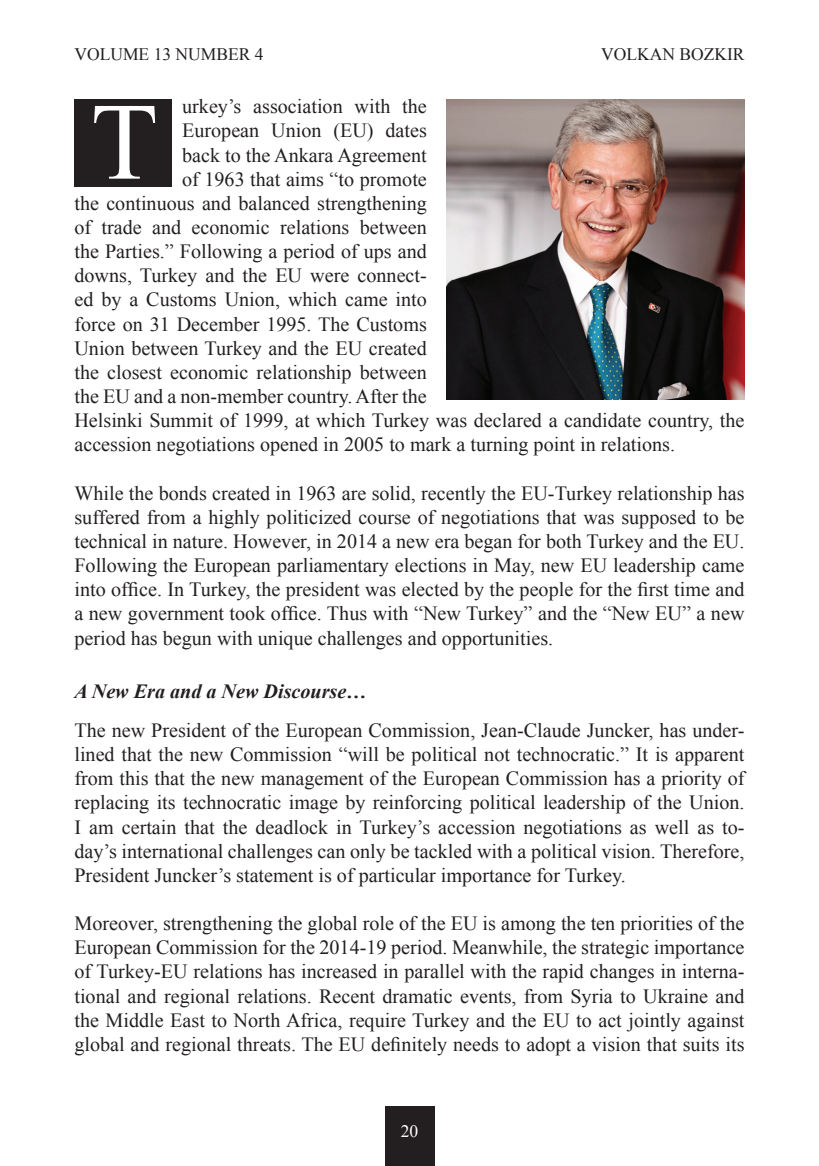
<style>
.page{position:relative;width:819px;height:1166px;background:#fff}
.page>*{position:absolute;margin:0;border:0;box-sizing:border-box;transform-origin:0 0}
.Quotes{font:109.73px "Times New Roman";color:#fff}
.t1{font:20.12px/24.2px "Times New Roman";color:#231f20;text-align:justify}
.t2{font:italic 700 20.12px "Times New Roman";color:#231f20}
.t3{font:17.5px "Times New Roman";color:#231f20}
.t4{font:17.5px "Times New Roman";color:#fff}
</style>
<div class="page">
<div style="left:384px;top:1106px;width:50px;height:60px;background:#231f20"></div>
<div style="left:74px;top:99px;width:98px;height:88px;background:#231f20"></div>
<img style="left:446px;top:99px;width:298px;height:300px">
<p class="t3" style="left:74px;top:42px;width:191px">VOLUME 13 NUMBER 4</p>
<p class="t3" style="left:601px;top:42px;width:145px">VOLKAN BOZKIR</p>
<p class="t1" style="left:182px;top:94px;width:246px">urkey’s association with the</p>
<p class="t1" style="left:182px;top:118px;width:246px">European Union (EU) dates</p>
<p class="t1" style="left:182px;top:142px;width:246px">back to the Ankara Agreement</p>
<p class="t1" style="left:182px;top:166px;width:246px">of 1963 that aims “to promote</p>
<p class="t1" style="left:74px;top:191px;width:354px">the continuous and balanced strengthening</p>
<p class="t1" style="left:74px;top:215px;width:354px">of trade and economic relations between</p>
<p class="t1" style="left:74px;top:239px;width:354px">the Parties.” Following a period of ups and</p>
<p class="t1" style="left:74px;top:263px;width:354px">downs, Turkey and the EU were connect-</p>
<p class="t1" style="left:74px;top:287px;width:354px">ed by a Customs Union, which came into</p>
<p class="t1" style="left:74px;top:311px;width:354px">force on 31 December 1995. The Customs</p>
<p class="t1" style="left:74px;top:336px;width:354px">Union between Turkey and the EU created</p>
<p class="t1" style="left:74px;top:360px;width:354px">the closest economic relationship between</p>
<p class="t1" style="left:74px;top:384px;width:354px">the EU and a non-member country. After the</p>
<p class="t1" style="left:74px;top:408px;width:671px">Helsinki Summit of 1999, at which Turkey was declared a candidate country, the</p>
<p class="t1" style="left:74px;top:432px;width:602px">accession negotiations opened in 2005 to mark a turning point in relations.</p>
<p class="t1" style="left:74px;top:480px;width:671px">While the bonds created in 1963 are solid, recently the EU-Turkey relationship has suffered from a highly politicized course of negotiations that was supposed to be technical in nature. However, in 2014 a new era began for both Turkey and the EU.<br>Following the European parliamentary elections in May, new EU leadership came into office. In Turkey, the president was elected by the people for the first time and a new government took office. Thus with “New Turkey” and the “New EU” a new period has begun with unique challenges and opportunities.</p>
<p class="t2" style="left:74px;top:677px;width:293px">A New Era and a New Discourse…</p>
<p class="t1" style="left:74px;top:718px;width:671px">The new President of the European Commission, Jean-Claude Juncker, has under&shy;lined that the new Commission “will be political not technocratic.” It is apparent from this that the new management of the European Commission has a priority of replacing its technocratic image by reinforcing political leadership of the Union.<br>I am certain that the deadlock in Turkey’s accession negotiations as well as to&shy;day’s international challenges can only be tackled with a political vision. Therefore, President Juncker’s statement is of particular importance for Turkey.</p>
<p class="t1" style="left:74px;top:911px;width:671px">Moreover, strengthening the global role of the EU is among the ten priorities of the European Commission for the 2014-19 period. Meanwhile, the strategic importance of Turkey-EU relations has increased in parallel with the rapid changes in interna&shy;tional and regional relations. Recent dramatic events, from Syria to Ukraine and the Middle East to North Africa, require Turkey and the EU to act jointly against global and regional threats. The EU definitely needs to adopt a vision that suits its</p>
<p class="Quotes" style="left:91px;top:68px;width:69px">T</p>
<p class="t4" style="left:401px;top:1119px;width:19px">20</p>
</div>
